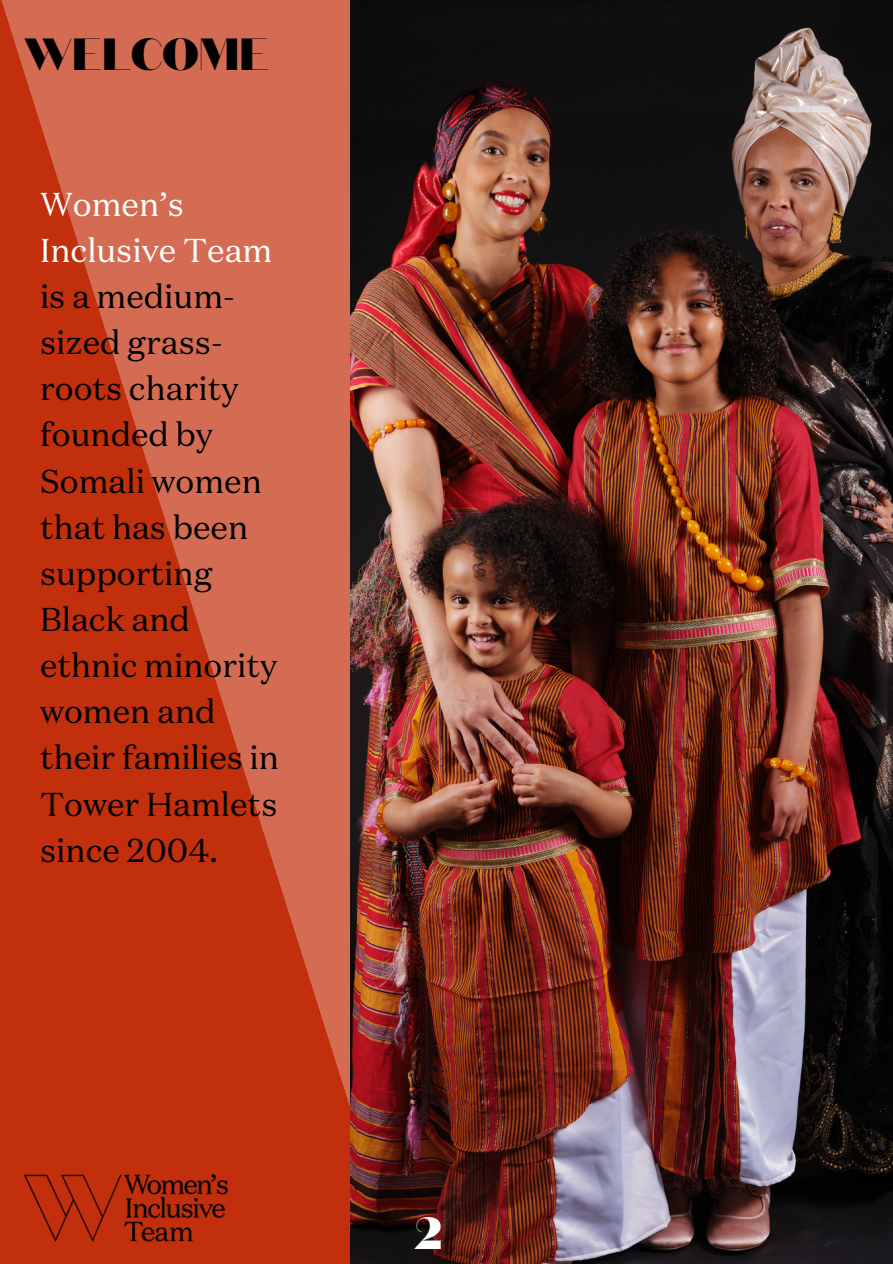
<style>
.page{position:relative;width:893px;height:1264px;background:#fff}
.page>*{position:absolute;margin:0;border:0;box-sizing:border-box;transform-origin:0 0}
.t1{font:900 45px "Domaine Sans Display";color:#000}
.t2{font:900 45px "Domaine Sans Display";color:#fff}
.t3{font:33px/46.2px "Domaine Text";color:#000}
.t4{font:33px/46.2px "Domaine Text";color:#fff}
</style>
<div class="page">
<svg style="left:0;top:0;width:350px;height:1263px;fill:#c22f0c"></svg>
<img style="left:24px;top:1174px;width:204px;height:67px">
<img style="left:350px;top:0;width:542px;height:1263px">
<p class="t1" style="left:24px;top:25px;width:247px">WELCOME</p>
<p class="t4" style="left:40px;top:180px;width:234px">Women’s<br>Inclusive Team</p>
<p class="t3" style="left:40px;top:272px;width:240px">is a medium&shy;sized grass&shy;roots charity founded by<br>Somali women that has been supporting<br>Black and ethnic minority women and their families in<br>Tower Hamlets since 2004.</p>
<p class="t2" style="left:416px;top:1203px;width:28px">2</p>
</div>
